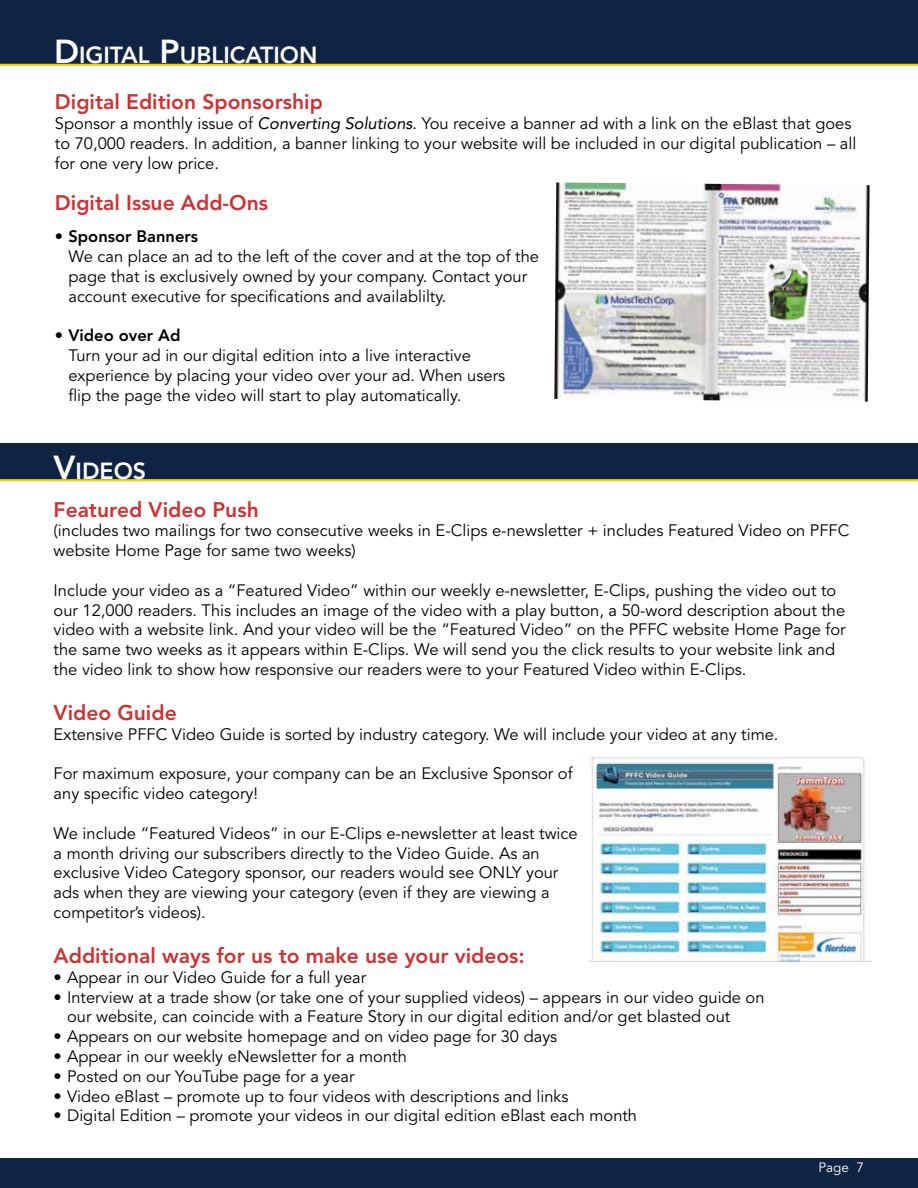
<style>
.page{position:relative;width:918px;height:1188px;background:#fff}
.page>*{position:absolute;margin:0;border:0;box-sizing:border-box;transform-origin:0 0}
.t1{font:800 23.1px "Avenir LT Std";color:#fff}
.t2{font:800 21px "Avenir LT Std";color:#c33}
.t3{font:16.5px/19.8px "Avenir LT Std";color:#000}
.t4{font:800 16.5px "Avenir LT Std";color:#000}
.t5{font:13.5px "Avenir LT Std";color:#fff}
.s1{font-size:33px}
.s2{font-style:italic}
</style>
<div class="page">
<div style="left:0;top:1158px;width:918px;height:30px;background:#0f2443"></div>
<div style="left:0;top:0;width:918px;height:66px;background:#0f2443"></div>
<img style="left:554px;top:182px;width:316px;height:220px">
<div style="left:0;top:443px;width:918px;height:37px;background:#0f2443"></div>
<hr style="left:0;top:479px;width:918px;height:2px;background:#ecd118">
<img style="left:590px;top:756px;width:278px;height:205px">
<h1 class="t1" style="left:54px;top:42px;width:265px"><span class="s1">D</span>IGITAL <span class="s1">P</span>UBLICATION</h1>
<p class="t2" style="left:55px;top:90px;width:269px">Digital Edition Sponsorship</p>
<p class="t3" style="left:55px;top:114px;width:803px">Sponsor a monthly issue of <span class="s2">Converting Solutions</span>. You receive a banner ad with a link on the eBlast that goes to 70,000 readers. In addition, a banner linking to your website will be included in our digital publication – all for one very low price.</p>
<p class="t2" style="left:55px;top:191px;width:215px">Digital Issue Add-Ons</p>
<p class="t4" style="left:55px;top:227px;width:145px">• Sponsor Banners</p>
<p class="t3" style="left:68px;top:247px;width:472px">We can place an ad to the left of the cover and at the top of the page that is exclusively owned by your company. Contact your account executive for specifications and availablilty.</p>
<p class="t4" style="left:55px;top:326px;width:127px">• Video over Ad</p>
<p class="t3" style="left:68px;top:346px;width:438px">Turn your ad in our digital edition into a live interactive experience by placing your video over your ad. When users flip the page the video will start to play automatically.</p>
<h1 class="t1" style="left:54px;top:457px;width:94px"><span class="s1">V</span>IDEOS</h1>
<p class="t2" style="left:54px;top:497px;width:207px">Featured Video Push</p>
<p class="t3" style="left:54px;top:521px;width:797px">(includes two mailings for two consecutive weeks in E-Clips e-newsletter + includes Featured Video on PFFC website Home Page for same two weeks)</p>
<p class="t3" style="left:54px;top:581px;width:794px">Include your video as a “Featured Video” within our weekly e-newsletter, E-Clips, pushing the video out to our 12,000 readers. This includes an image of the video with a play button, a 50-word description about the video with a website link. And your video will be the “Featured Video” on the PFFC website Home Page for the same two weeks as it appears within E-Clips. We will send you the click results to your website link and the video link to show how responsive our readers were to your Featured Video within E-Clips.</p>
<p class="t2" style="left:54px;top:700px;width:125px">Video Guide</p>
<p class="t3" style="left:54px;top:725px;width:726px">Extensive PFFC Video Guide is sorted by industry category. We will include your video at any time.</p>
<p class="t3" style="left:54px;top:764px;width:521px">For maximum exposure, your company can be an Exclusive Sponsor of any specific video category!</p>
<p class="t3" style="left:54px;top:824px;width:526px">We include “Featured Videos” in our E-Clips e-newsletter at least twice a month driving our subscribers directly to the Video Guide. As an exclusive Video Category sponsor, our readers would see ONLY your ads when they are viewing your category (even if they are viewing a competitor’s videos).</p>
<p class="t2" style="left:54px;top:943px;width:473px">Additional ways for us to make use your videos:</p>
<p class="t3" style="left:54px;top:968px;width:314px">• Appear in our Video Guide for a full year</p>
<p class="t3" style="left:67px;top:988px;width:699px;text-indent:-13px">• Interview at a trade show (or take one of your supplied videos) – appears in our video guide on our website, can coincide with a Feature Story in our digital edition and/or get blasted out</p>
<p class="t3" style="left:54px;top:1027px;width:505px">• Appears on our website homepage and on video page for 30 days</p>
<p class="t3" style="left:54px;top:1047px;width:355px">• Appear in our weekly eNewsletter for a month</p>
<p class="t3" style="left:54px;top:1067px;width:303px">• Posted on our YouTube page for a year</p>
<p class="t3" style="left:54px;top:1087px;width:516px">• Video eBlast – promote up to four videos with descriptions and links</p>
<p class="t3" style="left:54px;top:1106px;width:585px">• Digital Edition – promote your videos in our digital edition eBlast each month</p>
<p class="t5" style="left:818px;top:1160px;width:47px">Page 7</p>
</div>
